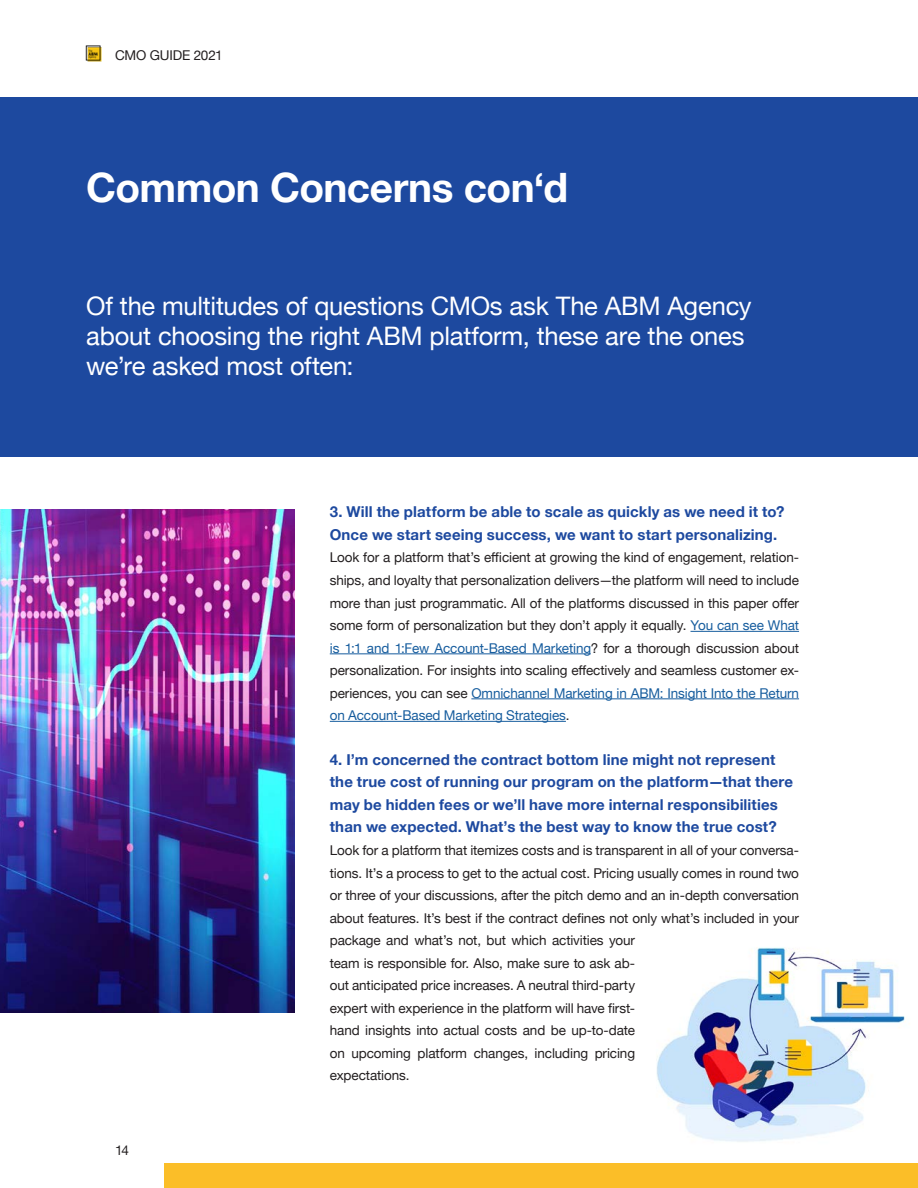
<style>
.page{position:relative;width:918px;height:1188px;background:#fff}
.page>*{position:absolute;margin:0;border:0;box-sizing:border-box;transform-origin:0 0}
.Headline_27_25_Left{font:700 40.5px "Helvetica Neue";letter-spacing:-.015em;color:#fff}
.Headline_17_20_Left{font:25.5px/30px "Helvetica Neue";letter-spacing:-.01em;color:#fff}
.Headlines_Copy_Text{font:700 15px/22.5px "Helvetica Neue";letter-spacing:.01em;color:#1d499f}
.Copy_Text_09_14_Full{font:13.5px/22.5px "Helvetica Neue";letter-spacing:-.01em;color:#231f20;text-align:justify}
.s1{color:#175d9e}
</style>
<div class="page">
<img style="left:86px;top:45px;width:15px;height:16px">
<div style="left:164px;top:1163px;width:754px;height:25px;background:#fbbe28"></div>
<img style="left:656px;top:947px;width:250px;height:195px">
<div style="left:0;top:97px;width:918px;height:360px;background:#1d499f"></div>
<hr style="left:691px;top:631px;width:108px;height:1px;background:#175d9e">
<hr style="left:330px;top:654px;width:261px;height:1px;background:#175d9e">
<hr style="left:471px;top:699px;width:328px;height:1px;background:#175d9e">
<hr style="left:330px;top:721px;width:236px;height:1px;background:#175d9e">
<img style="left:0;top:510px;width:294px;height:502px">
<p class="Copy_Text_09_14_Full" style="left:115px;top:45px;width:109px">CMO GUIDE 2021</p>
<p class="Headline_27_25_Left" style="left:86px;top:156px;width:484px">Common Concerns con‘d</p>
<p class="Headline_17_20_Left" style="left:86px;top:292px;width:667px">Of the multitudes of questions CMOs ask The ABM Agency about choosing the right ABM platform, these are the ones we’re asked most often:</p>
<p class="Copy_Text_09_14_Full" style="left:115px;top:1140px;width:15px">14</p>
<p class="Headlines_Copy_Text" style="left:330px;top:501px;width:456px">3. Will the platform be able to scale as quickly as we need it to?<br>Once we start seeing success, we want to start personalizing.</p>
<p class="Copy_Text_09_14_Full" style="left:330px;top:547px;width:471px">Look for a platform that’s efficient at growing the kind of engagement, relation&shy;ships, and loyalty that personalization delivers—the platform will need to include more than just programmatic. All of the platforms discussed in this paper offer some form of personalization but they don’t apply it equally. <span class="s1">You can see What is 1:1 and 1:Few Account-Based Marketing</span>? for a thorough discussion about personalization. For insights into scaling effectively and seamless customer ex&shy;periences, you can see <span class="s1">Omnichannel Marketing in ABM: Insight Into the Return on Account-Based Marketing Strategies</span>.</p>
<p class="Headlines_Copy_Text" style="left:330px;top:749px;width:465px">4. I’m concerned the contract bottom line might not represent the true cost of running our program on the platform—that there may be hidden fees or we’ll have more internal responsibilities than we expected. What’s the best way to know the true cost?</p>
<p class="Copy_Text_09_14_Full" style="left:330px;top:840px;width:471px;text-align:left">Look for a platform that itemizes costs and is transparent in all of your conversa&shy;tions. It’s a process to get to the actual cost. Pricing usually comes in round two or three of your discussions, after the pitch demo and an in-depth conversation about features. It’s best if the contract defines not only what’s included in your package and what’s not, but which activities your<br>team is responsible for. Also, make sure to ask ab-<br>out anticipated price increases. A neutral third-party<br>expert with experience in the platform will have first-<br>hand insights into actual costs and be up-to-date<br>on upcoming platform changes, including pricing<br>expectations.</p>
</div>
